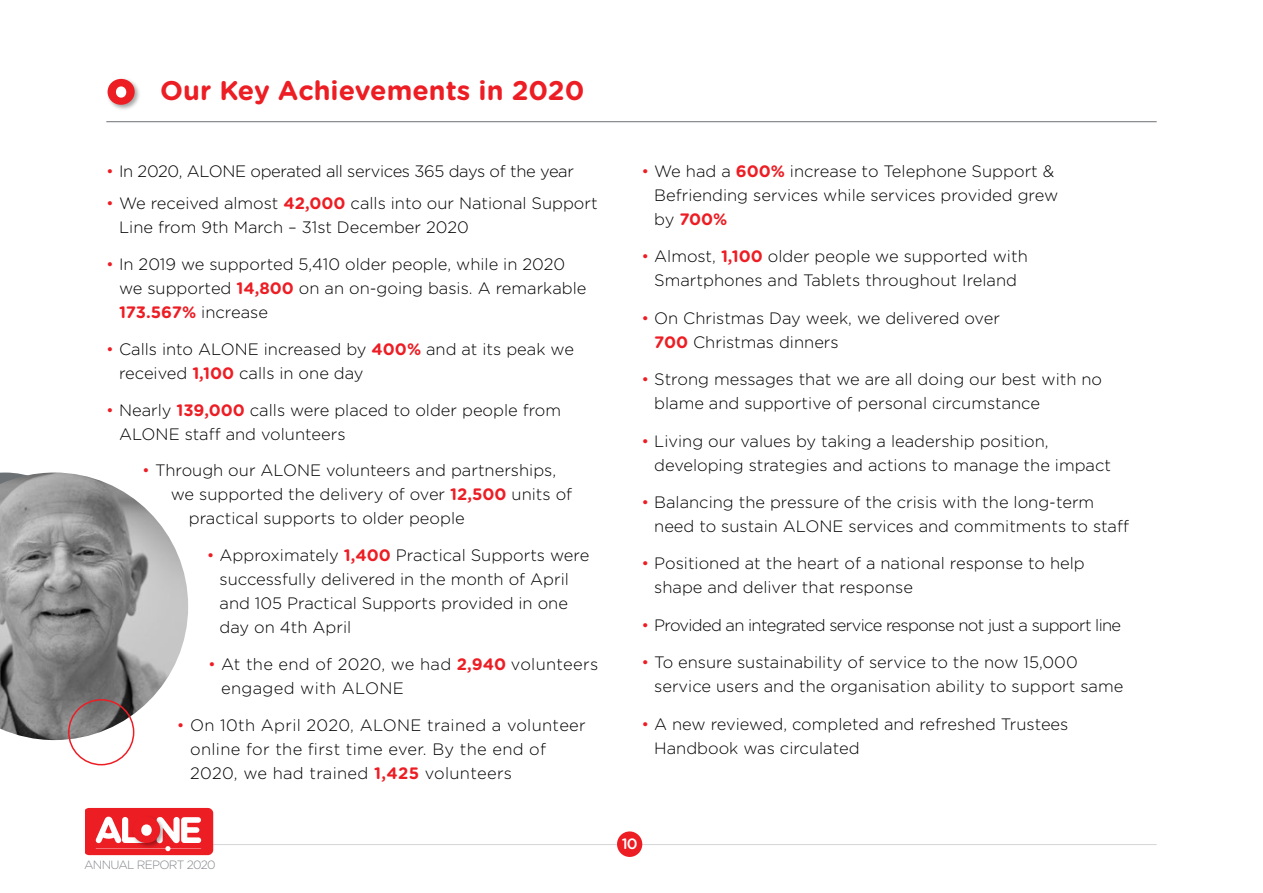
<style>
.page{position:relative;width:1263px;height:893px;background:#fff}
.page>*{position:absolute;margin:0;border:0;box-sizing:border-box;transform-origin:0 0}
.t1{font:700 27px "Gotham Rounded";color:#ed1d24}
.t2{font:300 16.5px/24px "Gotham Rounded";color:#000}
.t3{font:300 16.5px/24px "Gotham Rounded";letter-spacing:.02em;color:#000}
.t4{font:300 16.5px "Gotham Rounded";letter-spacing:-.04em;color:#000}
.t5{font:300 16.5px "Gotham Rounded";letter-spacing:-.02em;color:#000}
.t6{font:500 15px "Gotham Rounded";color:#fff}
.t7{font:300 12px "Gotham Rounded";letter-spacing:-.06em;color:#83868a}
.s1{color:#ed1d24}
.s2{font-weight:700;color:#ed1d24}
</style>
<div class="page">
<img style="left:0;top:473px;width:188px;height:267px">
<div style="left:68px;top:699px;width:66px;height:66px;border:2px solid #ed1d24;border-radius:50%"></div>
<hr style="left:106px;top:121px;width:1051px;height:1px;background:#6c7175">
<img style="left:107px;top:78px;width:33px;height:32px">
<svg style="left:108px;top:79px;width:27px;height:26px"></svg>
<div style="left:116px;top:86px;width:10px;height:12px;background:#fff;border-radius:5px"></div>
<hr style="left:103px;top:844px;width:1054px;height:1px;background:#d6d5d7">
<div style="left:617px;top:831px;width:25px;height:26px;background:#ed1d24;border-radius:50%"></div>
<svg style="left:86px;top:808px;width:127px;height:47px"></svg>
<h1 class="t1" style="left:160px;top:71px;width:426px">Our Key Achievements in 2020</h1>
<p class="t5" style="left:106px;top:160px;width:469px"><span class="s1">•</span> In 2020, ALONE operated all services 365 days of the year</p>
<p class="t2" style="left:119px;top:191px;width:480px;text-indent:-13px"><span class="s1">•</span> We received almost <span class="s2">42,000</span> calls into our National Support<br>Line from 9th March – 31st December 2020</p>
<p class="t2" style="left:119px;top:251px;width:469px;text-indent:-13px"><span class="s1">•</span> In 2019 we supported 5,410 older people, while in 2020 we supported <span class="s2">14,800</span> on an on-going basis. A remarkable<br><span class="s2">173.567%</span> increase</p>
<p class="t2" style="left:119px;top:336px;width:456px;text-indent:-13px"><span class="s1">•</span> Calls into ALONE increased by <span class="s2">400%</span> and at its peak we received <span class="s2">1,100</span> calls in one day</p>
<p class="t2" style="left:119px;top:397px;width:444px;text-indent:-13px"><span class="s1">•</span> Nearly <span class="s2">139,000</span> calls were placed to older people from<br>ALONE staff and volunteers</p>
<p class="t2" style="left:142px;top:458px;width:415px"><span class="s1">•</span> Through our ALONE volunteers and partnerships,</p>
<p class="t2" style="left:171px;top:482px;width:403px">we supported the delivery of over <span class="s2">12,500</span> units of</p>
<p class="t2" style="left:189px;top:506px;width:277px">practical supports to older people</p>
<p class="t2" style="left:220px;top:543px;width:371px;text-indent:-13px"><span class="s1">•</span> Approximately <span class="s2">1,400</span> Practical Supports were successfully delivered in the month of April and 105 Practical Supports provided in one day on 4th April</p>
<p class="t3" style="left:221px;top:651px;width:379px;text-indent:-13px"><span class="s1">•</span> At the end of 2020, we had <span class="s2">2,940</span> volunteers engaged with ALONE</p>
<p class="t3" style="left:190px;top:712px;width:397px;text-indent:-13px"><span class="s1">•</span> On 10th April 2020, ALONE trained a volunteer online for the first time ever. By the end of<br>2020, we had trained <span class="s2">1,425</span> volunteers</p>
<p class="t7" style="left:84px;top:856px;width:133px">ANNUAL REPORT 2020</p>
<p class="t2" style="left:654px;top:158px;width:405px;text-indent:-13px"><span class="s1">•</span> We had a <span class="s2">600%</span> increase to Telephone Support &amp;<br>Befriending services while services provided grew by <span class="s2">700%</span></p>
<p class="t2" style="left:641px;top:244px;width:388px;text-align:center"><span class="s1">•</span> Almost, <span class="s2">1,100</span> older people we supported with<br>Smartphones and Tablets throughout Ireland</p>
<p class="t2" style="left:654px;top:305px;width:347px;text-indent:-13px"><span class="s1">•</span> On Christmas Day week, we delivered over<br><span class="s2">700</span> Christmas dinners</p>
<p class="t2" style="left:654px;top:366px;width:449px;text-indent:-13px"><span class="s1">•</span> Strong messages that we are all doing our best with no blame and supportive of personal circumstance</p>
<p class="t2" style="left:654px;top:428px;width:458px;text-indent:-13px"><span class="s1">•</span> Living our values by taking a leadership position, developing strategies and actions to manage the impact</p>
<p class="t2" style="left:654px;top:489px;width:476px;text-indent:-13px"><span class="s1">•</span> Balancing the pressure of the crisis with the long-term need to sustain ALONE services and commitments to staff</p>
<p class="t2" style="left:654px;top:551px;width:432px;text-indent:-13px"><span class="s1">•</span> Positioned at the heart of a national response to help shape and deliver that response</p>
<p class="t4" style="left:641px;top:614px;width:481px"><span class="s1">•</span> Provided an integrated service response not just a support line</p>
<p class="t2" style="left:654px;top:649px;width:471px;text-indent:-13px"><span class="s1">•</span> To ensure sustainability of service to the now 15,000 service users and the organisation ability to support same</p>
<p class="t2" style="left:654px;top:711px;width:416px;text-indent:-13px"><span class="s1">•</span> A new reviewed, completed and refreshed Trustees<br>Handbook was circulated</p>
<p class="t6" style="left:622px;top:833px;width:17px">10</p>
</div>
